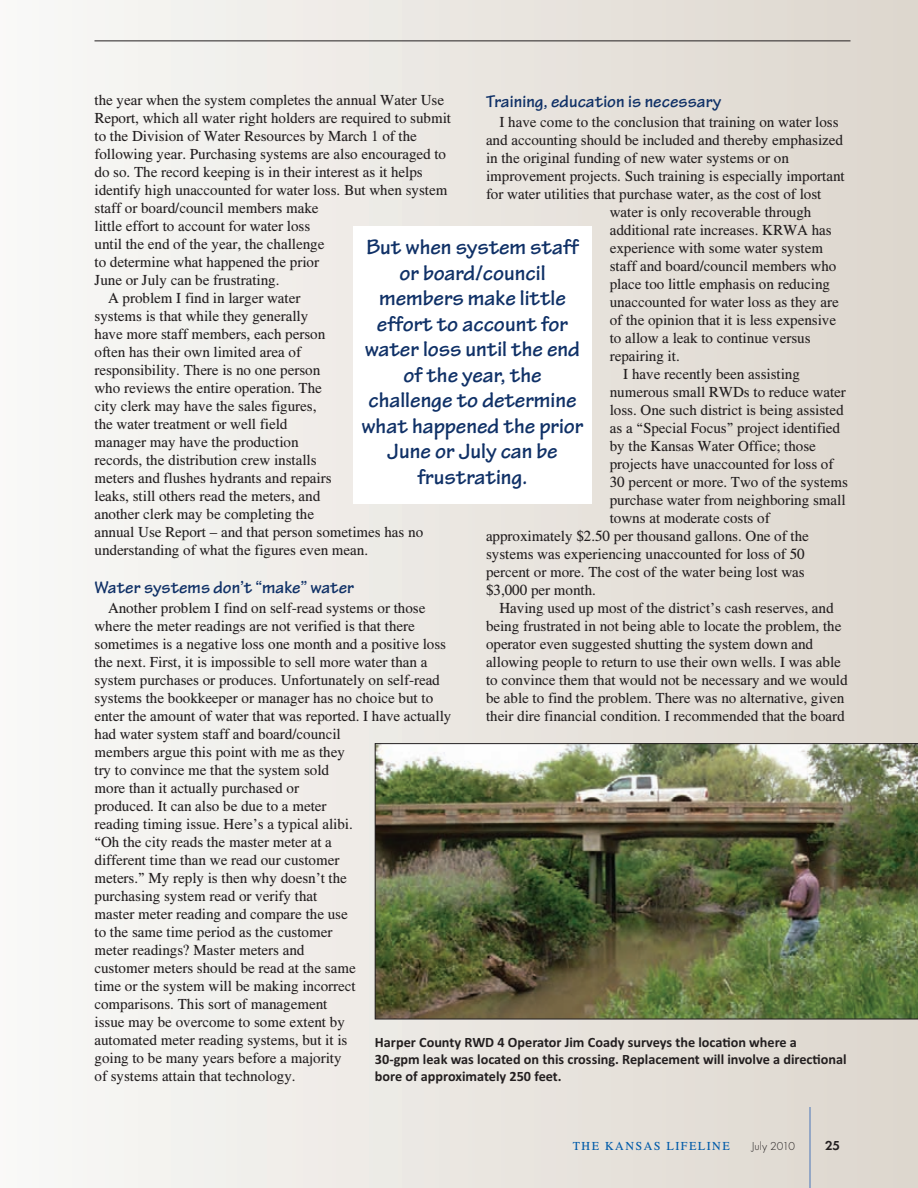
<style>
.page{position:relative;width:918px;height:1188px;background:#fff}
.page>*{position:absolute;margin:0;border:0;box-sizing:border-box;transform-origin:0 0}
.t1{font:700 22.5px/25.5px "Tekton Pro";color:#103167;text-align:center}
.t2{font:700 18px "Tekton Pro";letter-spacing:.005em;color:#103167}
.t3{font:15px/18px "Times CSATT";color:#231f20}
.t4{font:700 14.25px/17.1px "Calibri";color:#231f20}
.t5{font:600 13.5px "Futura T";color:#231f20}
.t6{font:12px "Times CSATT";letter-spacing:.125em;color:#015ba9}
.t7{font:300 12px "Futura T";color:#231f20}
</style>
<div class="page">
<div style="left:0;top:0;width:918px;height:1188px;background:linear-gradient(to right,#f9f9f7,#ddd6cd)"></div>
<div style="left:353px;top:226px;width:239px;height:278px;background:#fff"></div>
<img style="left:375px;top:743px;width:543px;height:276px">
<hr style="left:810px;top:1107px;width:1px;height:81px;background:#4975b9">
<hr style="left:94px;top:40px;width:756px;height:1px;background:#231f20">
<svg style="left:0;top:0;width:1px;height:1188px"></svg>
<p class="t3" style="left:94px;top:92px;width:351px">the year when the system completes the annual Water Use</p>
<p class="t3" style="left:94px;top:110px;width:358px">Report, which all water right holders are required to submit</p>
<p class="t3" style="left:94px;top:128px;width:324px">to the Division of Water Resources by March 1 of the</p>
<p class="t3" style="left:94px;top:146px;width:353px">following year. Purchasing systems are also encouraged to</p>
<p class="t3" style="left:94px;top:164px;width:330px">do so. The record keeping is in their interest as it helps</p>
<p class="t3" style="left:94px;top:182px;width:354px">identify high unaccounted for water loss. But when system</p>
<p class="t3" style="left:94px;top:200px;width:226px">staff or board/council members make</p>
<p class="t3" style="left:94px;top:218px;width:217px">little effort to account for water loss</p>
<p class="t3" style="left:94px;top:236px;width:231px">until the end of the year, the challenge</p>
<p class="t3" style="left:94px;top:254px;width:226px">to determine what happened the prior</p>
<p class="t3" style="left:94px;top:272px;width:186px">June or July can be frustrating.</p>
<p class="t3" style="left:108px;top:290px;width:194px">A problem I find in larger water</p>
<p class="t3" style="left:94px;top:308px;width:215px">systems is that while they generally</p>
<p class="t3" style="left:94px;top:326px;width:232px">have more staff members, each person</p>
<p class="t3" style="left:94px;top:344px;width:208px">often has their own limited area of</p>
<p class="t3" style="left:94px;top:362px;width:227px">responsibility. There is no one person</p>
<p class="t3" style="left:94px;top:380px;width:229px">who reviews the entire operation. The</p>
<p class="t3" style="left:94px;top:398px;width:224px">city clerk may have the sales figures,</p>
<p class="t3" style="left:94px;top:416px;width:194px">the water treatment or well field</p>
<p class="t3" style="left:94px;top:434px;width:206px">manager may have the production</p>
<p class="t3" style="left:94px;top:452px;width:224px">records, the distribution crew installs</p>
<p class="t3" style="left:94px;top:470px;width:239px">meters and flushes hydrants and repairs</p>
<p class="t3" style="left:94px;top:488px;width:227px">leaks, still others read the meters, and</p>
<p class="t3" style="left:94px;top:506px;width:221px">another clerk may be completing the</p>
<p class="t3" style="left:94px;top:524px;width:330px">annual Use Report – and that person sometimes has no</p>
<p class="t3" style="left:94px;top:542px;width:275px">understanding of what the figures even mean.</p>
<p class="t2" style="left:95px;top:581px;width:261px">Water systems don’t “make” water</p>
<p class="t3" style="left:95px;top:600px;width:358px;text-indent:14px">Another problem I find on self-read systems or those where the meter readings are not verified is that there sometimes is a negative loss one month and a positive loss the next. First, it is impossible to sell more water than a system purchases or produces. Unfortunately on self-read systems the bookkeeper or manager has no choice but to enter the amount of water that was reported. I have actually had water system staff and board/council<br>members argue this point with me as they<br>try to convince me that the system sold<br>more than it actually purchased or<br>produced. It can also be due to a meter<br>reading timing issue. Here’s a typical alibi.<br>“Oh the city reads the master meter at a<br>different time than we read our customer<br>meters.” My reply is then why doesn’t the<br>purchasing system read or verify that<br>master meter reading and compare the use<br>to the same time period as the customer<br>meter readings? Master meters and<br>customer meters should be read at the same<br>time or the system will be making incorrect<br>comparisons. This sort of management<br>issue may be overcome to some extent by<br>automated meter reading systems, but it is<br>going to be many years before a majority<br>of systems attain that technology.</p>
<p class="t2" style="left:486px;top:95px;width:237px">Training, education is necessary</p>
<p class="t3" style="left:500px;top:114px;width:341px">I have come to the conclusion that training on water loss</p>
<p class="t3" style="left:486px;top:132px;width:359px">and accounting should be included and thereby emphasized</p>
<p class="t3" style="left:486px;top:150px;width:304px">in the original funding of new water systems or on</p>
<p class="t3" style="left:486px;top:168px;width:360px">improvement projects. Such training is especially important</p>
<p class="t3" style="left:486px;top:186px;width:337px">for water utilities that purchase water, as the cost of lost</p>
<p class="t3" style="left:610px;top:204px;width:203px">water is only recoverable through</p>
<p class="t3" style="left:610px;top:222px;width:224px">additional rate increases. KRWA has</p>
<p class="t3" style="left:610px;top:240px;width:215px">experience with some water system</p>
<p class="t3" style="left:610px;top:258px;width:228px">staff and board/council members who</p>
<p class="t3" style="left:610px;top:276px;width:222px">place too little emphasis on reducing</p>
<p class="t3" style="left:610px;top:294px;width:231px">unaccounted for water loss as they are</p>
<p class="t3" style="left:610px;top:312px;width:228px">of the opinion that it is less expensive</p>
<p class="t3" style="left:610px;top:330px;width:202px">to allow a leak to continue versus</p>
<p class="t3" style="left:610px;top:348px;width:71px">repairing it.</p>
<p class="t3" style="left:623px;top:366px;width:178px">I have recently been assisting</p>
<p class="t3" style="left:610px;top:384px;width:238px">numerous small RWDs to reduce water</p>
<p class="t3" style="left:610px;top:402px;width:235px">loss. One such district is being assisted</p>
<p class="t3" style="left:610px;top:420px;width:232px">as a “Special Focus” project identified</p>
<p class="t3" style="left:610px;top:438px;width:208px">by the Kansas Water Office; those</p>
<p class="t3" style="left:610px;top:456px;width:225px">projects have unaccounted for loss of</p>
<p class="t3" style="left:610px;top:474px;width:240px">30 percent or more. Two of the systems</p>
<p class="t3" style="left:610px;top:492px;width:237px">purchase water from neighboring small</p>
<p class="t3" style="left:610px;top:510px;width:161px">towns at moderate costs of</p>
<p class="t3" style="left:486px;top:528px;width:324px">approximately $2.50 per thousand gallons. One of the</p>
<p class="t3" style="left:486px;top:546px;width:320px">systems was experiencing unaccounted for loss of 50</p>
<p class="t3" style="left:486px;top:564px;width:320px">percent or more. The cost of the water being lost was</p>
<p class="t3" style="left:486px;top:582px;width:111px">$3,000 per month.</p>
<p class="t3" style="left:500px;top:600px;width:336px">Having used up most of the district’s cash reserves, and</p>
<p class="t3" style="left:486px;top:618px;width:357px">being frustrated in not being able to locate the problem, the</p>
<p class="t3" style="left:486px;top:636px;width:329px">operator even suggested shutting the system down and</p>
<p class="t3" style="left:486px;top:654px;width:356px">allowing people to return to use their own wells. I was able</p>
<p class="t3" style="left:486px;top:672px;width:363px">to convince them that would not be necessary and we would</p>
<p class="t3" style="left:486px;top:690px;width:360px">be able to find the problem. There was no alternative, given</p>
<p class="t3" style="left:486px;top:708px;width:360px">their dire financial condition. I recommended that the board</p>
<h1 class="t1" style="left:362px;top:236px;width:223px">But when system staff or board/council members make little effort to account for water loss until the end of the year, the challenge to determine what happened the prior<br>June or July can be frustrating.</h1>
<p class="t4" style="left:375px;top:1034px;width:473px">Harper County RWD 4 Operator Jim Coady surveys the loca-on where a<br>30-gpm leak was located on this crossing. Replacement will involve a direc-onal bore of approximately 250 feet.</p>
<p class="t6" style="left:573px;top:1141px;width:158px">THE KANSAS LIFELINE</p>
<p class="t7" style="left:751px;top:1141px;width:45px">July 2010</p>
<p class="t5" style="left:825px;top:1140px;width:17px">25</p>
</div>
